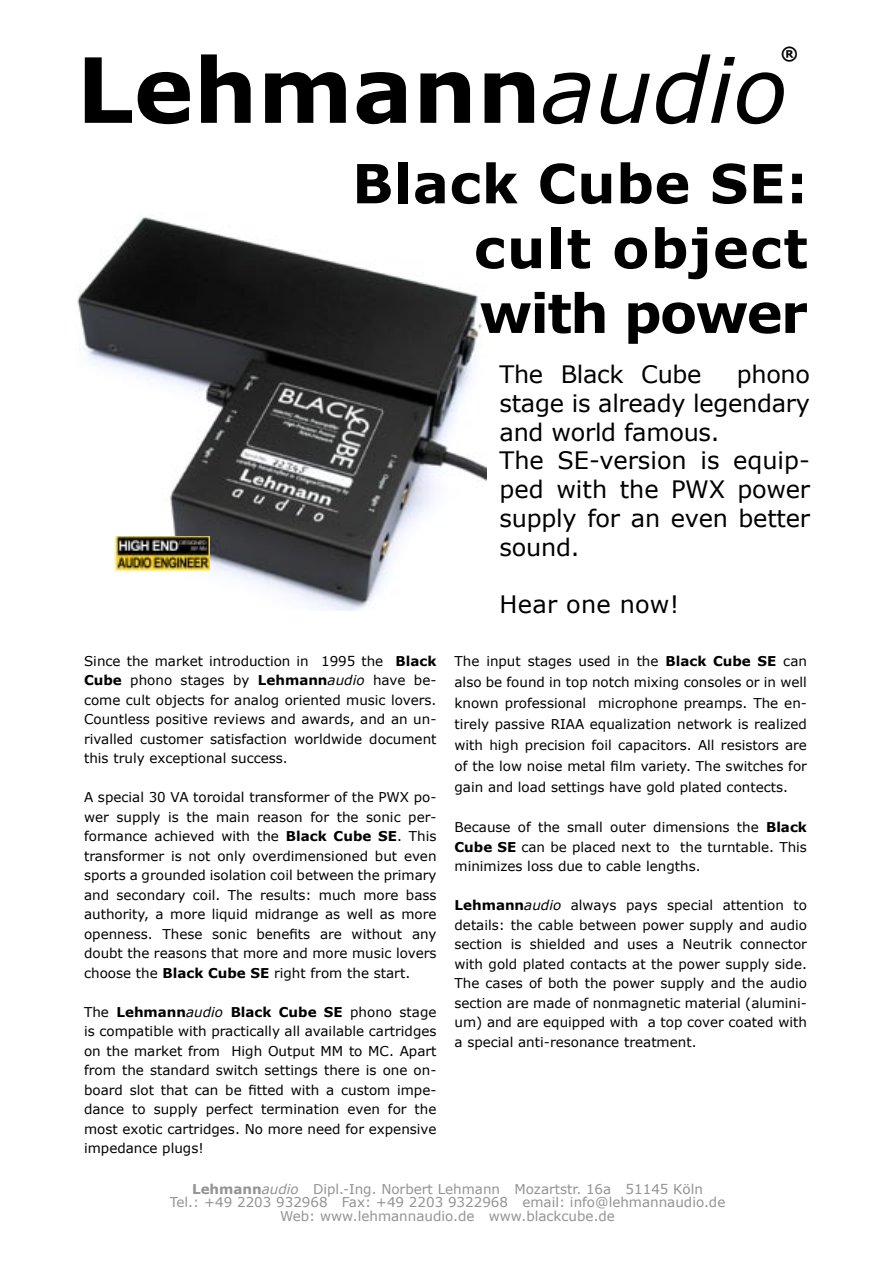
<style>
.page{position:relative;width:893px;height:1263px;background:#fff}
.page>*{position:absolute;margin:0;border:0;box-sizing:border-box;transform-origin:0 0}
.t1{font:700 90px "Verdana";color:#000}
.t2{font:700 54px/64.8px "Verdana";letter-spacing:.01em;color:#000;text-align:justify}
.t3{font:24px/28.8px "Verdana";letter-spacing:-.01em;color:#000}
.t4{font:24px "Verdana";letter-spacing:.01em;color:#000}
.t5{font:700 18px "Verdana";color:#000}
.t6{font:13.5px/19.5px "Verdana";color:#000;text-align:justify}
.t7{font:13.5px/13.5px "Verdana";color:#939393;text-align:center}
.s1{font-weight:400;font-style:italic}
.s2{font-weight:700}
.s3{font-style:italic}
</style>
<div class="page">
<img style="left:77px;top:216px;width:409px;height:395px">
<img style="left:114px;top:536px;width:96px;height:35px">
<h1 class="t1" style="left:76px;top:33px;width:713px">Lehmann<span class="s1">audio</span></h1>
<h3 class="t5" style="left:781px;top:42px;width:19px">®</h3>
<h2 class="t2" style="left:474px;top:150px;width:336px;text-indent:-122px">Black Cube SE: cult object with power</h2>
<p class="t6" style="left:84px;top:651px;width:354px">Since the market introduction in 1995 the <span class="s2">Black Cube</span> phono stages by <span class="s2">Lehmann</span><span class="s3">audio</span> have be&shy;come cult objects for analog oriented music lovers.<br>Countless positive reviews and awards, and an un&shy;rivalled customer satisfaction worldwide document this truly exceptional success.</p>
<p class="t6" style="left:84px;top:787px;width:354px">A special 30 VA toroidal transformer of the PWX po&shy;wer supply is the main reason for the sonic per&shy;formance achieved with the <span class="s2">Black Cube SE</span>. This transformer is not only overdimensioned but even sports a grounded isolation coil between the primary and secondary coil. The results: much more bass authority, a more liquid midrange as well as more openness. These sonic benefits are without any doubt the reasons that more and more music lovers choose the <span class="s2">Black Cube SE</span> right from the start.</p>
<p class="t6" style="left:84px;top:1002px;width:354px">The <span class="s2">Lehmann</span><span class="s3">audio</span> <span class="s2">Black Cube SE</span> phono stage is compatible with practically all available cartridges on the market from High Output MM to MC. Apart from the standard switch settings there is one on&shy;board slot that can be fitted with a custom impe&shy;dance to supply perfect termination even for the most exotic cartridges. No more need for expensive impedance plugs!</p>
<h3 class="t3" style="left:500px;top:359px;width:203px">The Black Cube</h3>
<h3 class="t3" style="left:499px;top:359px;width:312px;text-indent:237px">phono stage is already legendary and world famous.<br>The SE-version is equip&shy;ped with the PWX power supply for an even better sound.</h3>
<h3 class="t4" style="left:499px;top:589px;width:181px">Hear one now!</h3>
<p class="t6" style="left:454px;top:650px;width:354px;line-height:21px">The input stages used in the <span class="s2">Black Cube SE</span> can also be found in top notch mixing consoles or in well known professional microphone preamps. The en&shy;tirely passive RIAA equalization network is realized with high precision foil capacitors. All resistors are of the low noise metal film variety. The switches for gain and load settings have gold plated contects.</p>
<p class="t6" style="left:454px;top:817px;width:354px">Because of the small outer dimensions the <span class="s2">Black Cube SE</span> can be placed next to the turntable. This minimizes loss due to cable lengths.</p>
<p class="t6" style="left:454px;top:895px;width:354px"><span class="s2">Lehmann</span><span class="s3">audio</span> always pays special attention to details: the cable between power supply and audio section is shielded and uses a Neutrik connector with gold plated contacts at the power supply side.<br>The cases of both the power supply and the audio section are made of nonmagnetic material (alumini&shy;um) and are equipped with a top cover coated with a special anti-resonance treatment.</p>
<p class="t7" style="left:170px;top:1181px;width:557px"><span class="s2">Lehmann</span><span class="s3">audio</span> Dipl.-Ing. Norbert Lehmann Mozartstr. 16a 51145 Köln<br>Tel.: +49 2203 932968 Fax: +49 2203 9322968 email: info@lehmannaudio.de<br>Web: www.lehmannaudio.de www.blackcube.de</p>
</div>
